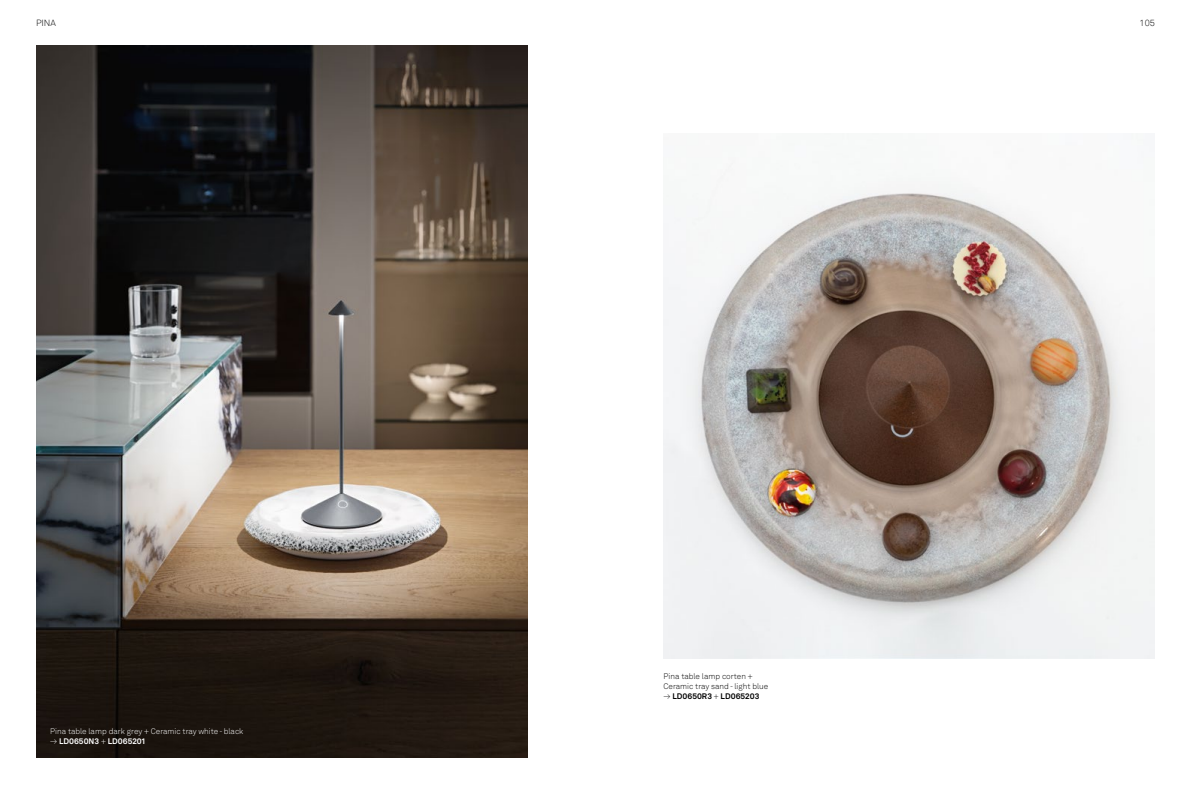
<style>
.page{position:relative;width:1191px;height:794px;background:#fff}
.page>*{position:absolute;margin:0;border:0;box-sizing:border-box;transform-origin:0 0}
.t1{font:300 9px "Akkurat";color:#000}
.t2{font:300 8px/10px "Akkurat LL";color:#000}
.t3{font:300 8px "Akkurat LL";color:#fff}
.t4{font:700 8px "Akkurat LL";color:#000}
.t5{font:700 8px "Akkurat LL";color:#fff}
.s1{font-weight:300}
</style>
<div class="page">
<img style="left:36px;top:45px;width:491px;height:713px">
<img style="left:663px;top:163px;width:492px;height:495px">
<p class="t1" style="left:36px;top:18px;width:22px">PINA</p>
<p class="t1" style="left:1139px;top:18px;width:17px">105</p>
<p class="t3" style="left:50px;top:725px;width:195px">Pina table lamp dark grey + Ceramic tray white - black</p>
<p class="t5" style="left:50px;top:735px;width:96px"><span class="s1">→</span> LD0650N3 <span class="s1">+</span> LD065201</p>
<p class="t2" style="left:663px;top:671px;width:106px">Pina table lamp corten +<br>Ceramic tray sand - light blue</p>
<p class="t4" style="left:663px;top:690px;width:97px"><span class="s1">→</span> LD0650R3 <span class="s1">+</span> LD065203</p>
</div>
